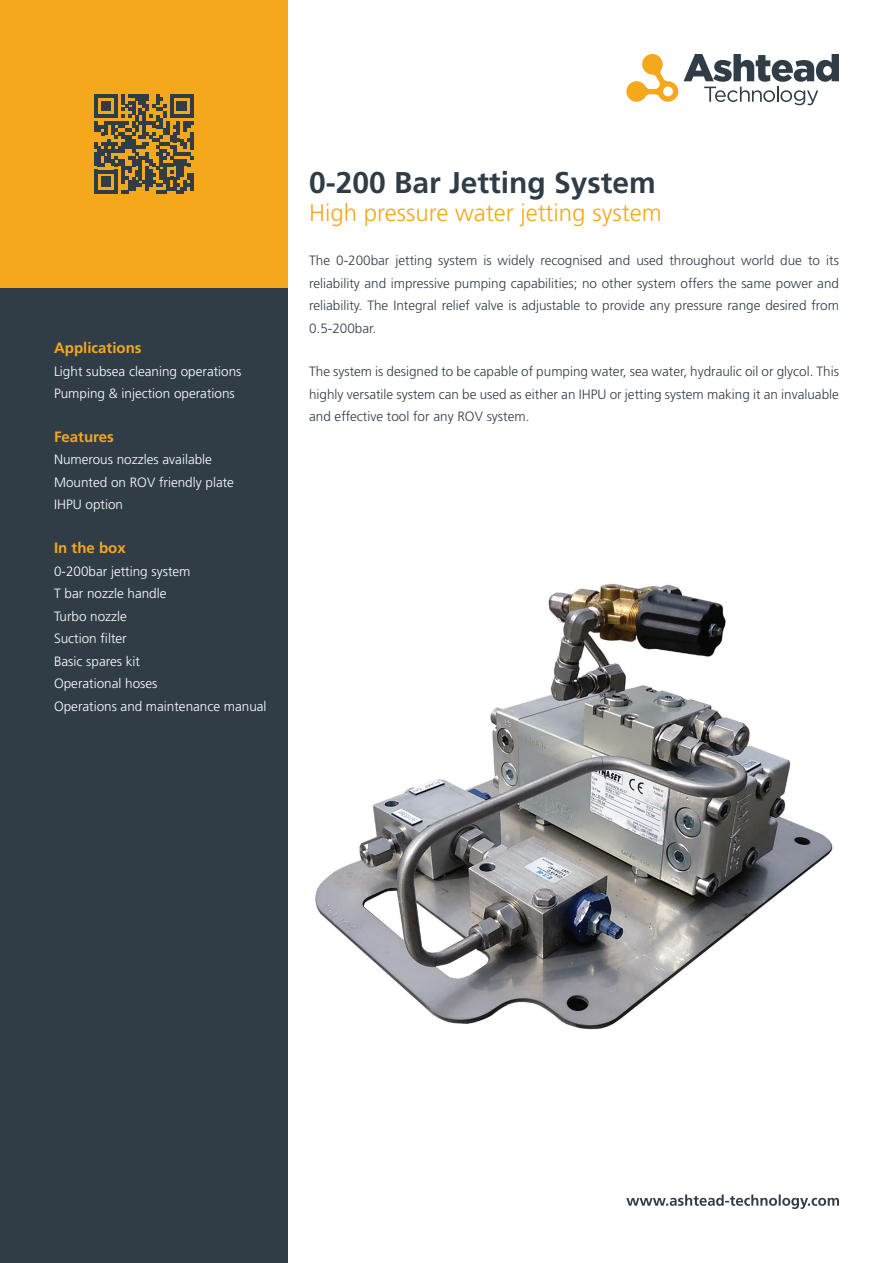
<style>
.page{position:relative;width:893px;height:1263px;background:#fff}
.page>*{position:absolute;margin:0;border:0;box-sizing:border-box;transform-origin:0 0}
.t1{font:700 30px "Frutiger LT Std";color:#303d47}
.t2{font:300 24px "Frutiger LT Std";color:#f5a81c}
.t3{font:700 15px "Frutiger LT Std";color:#f5a81c}
.t4{font:300 13.5px/22.5px "Frutiger LT Std";color:#303d47;text-align:justify}
.t5{font:300 13.5px "Frutiger LT Std";color:#fff}
</style>
<div class="page">
<div style="left:0;top:288px;width:288px;height:975px;background:#303d47"></div>
<div style="left:0;top:0;width:288px;height:288px;background:#f5a81c"></div>
<svg style="left:626px;top:54px;width:213px;height:51px"></svg>
<svg style="left:626px;top:1194px;width:213px;height:15px"></svg>
<svg style="left:94px;top:94px;width:100px;height:100px"></svg>
<hr style="left:190px;top:173px;width:4px;height:17px;background:#303d47">
<img style="left:315px;top:584px;width:518px;height:446px">
<p class="t3" style="left:54px;top:339px;width:89px">Applications</p>
<p class="t5" style="left:54px;top:363px;width:189px">Light subsea cleaning operations</p>
<p class="t5" style="left:54px;top:386px;width:182px">Pumping &amp; injection operations</p>
<p class="t3" style="left:54px;top:428px;width:61px">Features</p>
<p class="t5" style="left:54px;top:452px;width:160px">Numerous nozzles available</p>
<p class="t5" style="left:54px;top:475px;width:182px">Mounted on ROV friendly plate</p>
<p class="t5" style="left:54px;top:497px;width:71px">IHPU option</p>
<p class="t3" style="left:54px;top:539px;width:73px">In the box</p>
<p class="t5" style="left:54px;top:563px;width:138px">0-200bar jetting system</p>
<p class="t5" style="left:54px;top:586px;width:114px">T bar nozzle handle</p>
<p class="t5" style="left:54px;top:608px;width:75px">Turbo nozzle</p>
<p class="t5" style="left:54px;top:631px;width:74px">Suction filter</p>
<p class="t5" style="left:54px;top:653px;width:88px">Basic spares kit</p>
<p class="t5" style="left:54px;top:676px;width:105px">Operational hoses</p>
<p class="t5" style="left:54px;top:698px;width:214px">Operations and maintenance manual</p>
<p class="t1" style="left:309px;top:165px;width:348px">0-200 Bar Jetting System</p>
<p class="t2" style="left:309px;top:200px;width:354px">High pressure water jetting system</p>
<p class="t4" style="left:309px;top:249px;width:531px">The 0-200bar jetting system is widely recognised and used throughout world due to its reliability and impressive pumping capabilities; no other system offers the same power and reliability. The Integral relief valve is adjustable to provide any pressure range desired from 0.5-200bar.</p>
<p class="t4" style="left:309px;top:361px;width:531px">The system is designed to be capable of pumping water, sea water, hydraulic oil or glycol. This highly versatile system can be used as either an IHPU or jetting system making it an invaluable and effective tool for any ROV system.</p>
</div>
